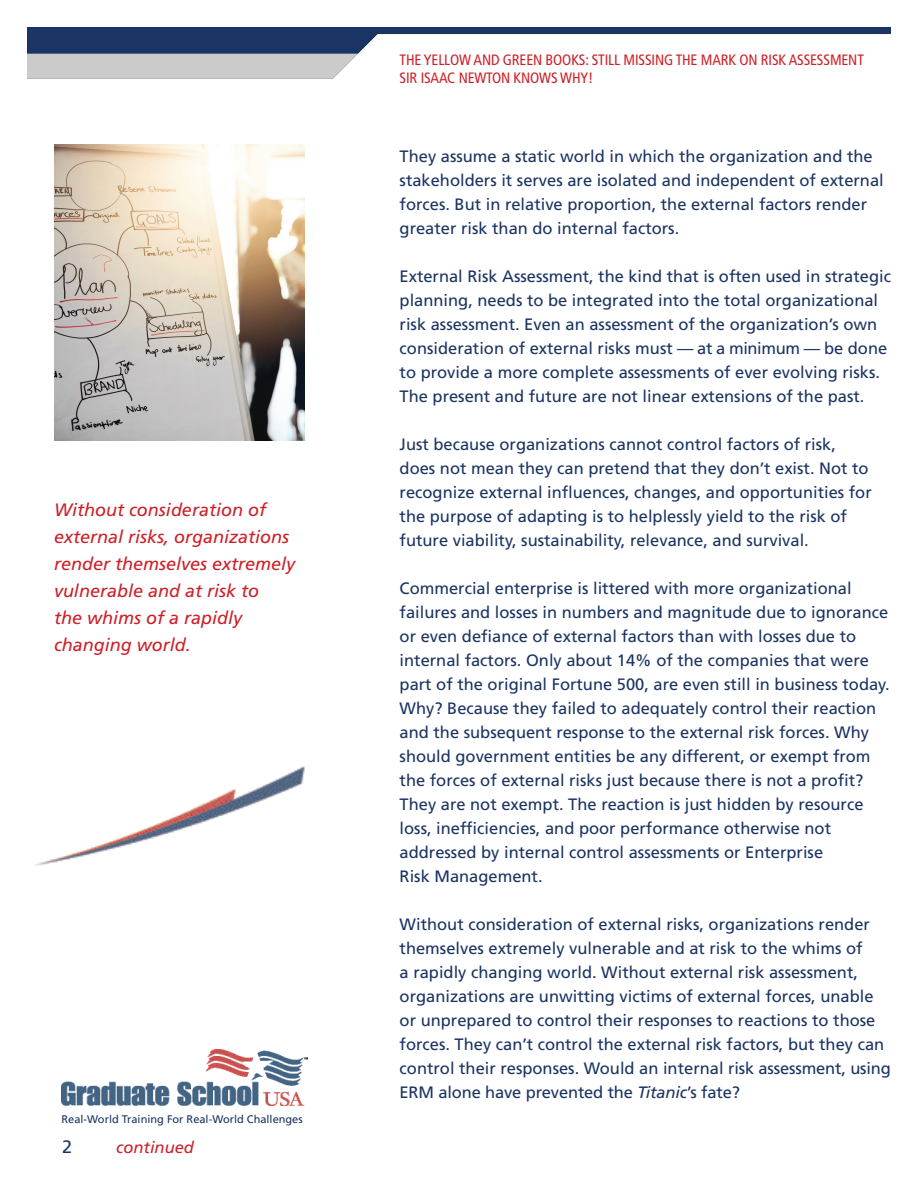
<style>
.page{position:relative;width:918px;height:1188px;background:#fff}
.page>*{position:absolute;margin:0;border:0;box-sizing:border-box;transform-origin:0 0}
.t1{font:italic 18px/27px "Frutiger LT Std";color:#cd2027}
.t2{font:18px "Frutiger LT Std";color:#1b3463}
.t3{font:16.5px/24px "Frutiger LT Std";color:#1b3463}
.t4{font:italic 16.5px "Frutiger LT Std";color:#cd2027}
.t5{font:condensed 15px/18px "Frutiger LT Std";letter-spacing:-.01em;color:#cd2027}
.t6{font:10.95px "Frutiger LT Std";color:#1b3463}
.s1{font-style:italic}
</style>
<div class="page">
<img style="left:62px;top:1049px;width:246px;height:57px">
<img style="left:35px;top:766px;width:270px;height:100px">
<img style="left:54px;top:144px;width:251px;height:297px">
<img style="left:27px;top:27px;width:864px;height:52px">
<p class="t1" style="left:54px;top:497px;width:243px">Without consideration of external risks, organizations render themselves extremely vulnerable and at risk to<br>the whims of a rapidly changing world.</p>
<p class="t6" style="left:62px;top:1113px;width:243px">Real-World Training For Real-World Challenges</p>
<p class="t2" style="left:62px;top:1136px;width:12px">2</p>
<p class="t4" style="left:116px;top:1137px;width:79px">continued</p>
<p class="t5" style="left:400px;top:51px;width:466px">THE YELLOW AND GREEN BOOKS: STILL MISSING THE MARK ON RISK ASSESSMENT<br>SIR ISAAC NEWTON KNOWS WHY!</p>
<p class="t3" style="left:400px;top:144px;width:486px">They assume a static world in which the organization and the stakeholders it serves are isolated and independent of external forces. But in relative proportion, the external factors render greater risk than do internal factors.</p>
<p class="t3" style="left:400px;top:264px;width:493px">External Risk Assessment, the kind that is often used in strategic planning, needs to be integrated into the total organizational risk assessment. Even an assessment of the organization’s own consideration of external risks must — at a minimum — be done to provide a more complete assessments of ever evolving risks.<br>The present and future are not linear extensions of the past.</p>
<p class="t3" style="left:400px;top:432px;width:474px">Just because organizations cannot control factors of risk, does not mean they can pretend that they don’t exist. Not to recognize external influences, changes, and opportunities for the purpose of adapting is to helplessly yield to the risk of future viability, sustainability, relevance, and survival.</p>
<p class="t3" style="left:400px;top:576px;width:492px">Commercial enterprise is littered with more organizational failures and losses in numbers and magnitude due to ignorance or even defiance of external factors than with losses due to internal factors. Only about 14% of the companies that were part of the original Fortune 500, are even still in business today.<br>Why? Because they failed to adequately control their reaction and the subsequent response to the external risk forces. Why should government entities be any different, or exempt from the forces of external risks just because there is not a profit?<br>They are not exempt. The reaction is just hidden by resource loss, inefficiencies, and poor performance otherwise not addressed by internal control assessments or Enterprise<br>Risk Management.</p>
<p class="t3" style="left:400px;top:912px;width:493px">Without consideration of external risks, organizations render themselves extremely vulnerable and at risk to the whims of<br>a rapidly changing world. Without external risk assessment, organizations are unwitting victims of external forces, unable or unprepared to control their responses to reactions to those forces. They can’t control the external risk factors, but they can control their responses. Would an internal risk assessment, using ERM alone have prevented the <span class="s1">Titanic</span>’s fate?</p>
</div>
